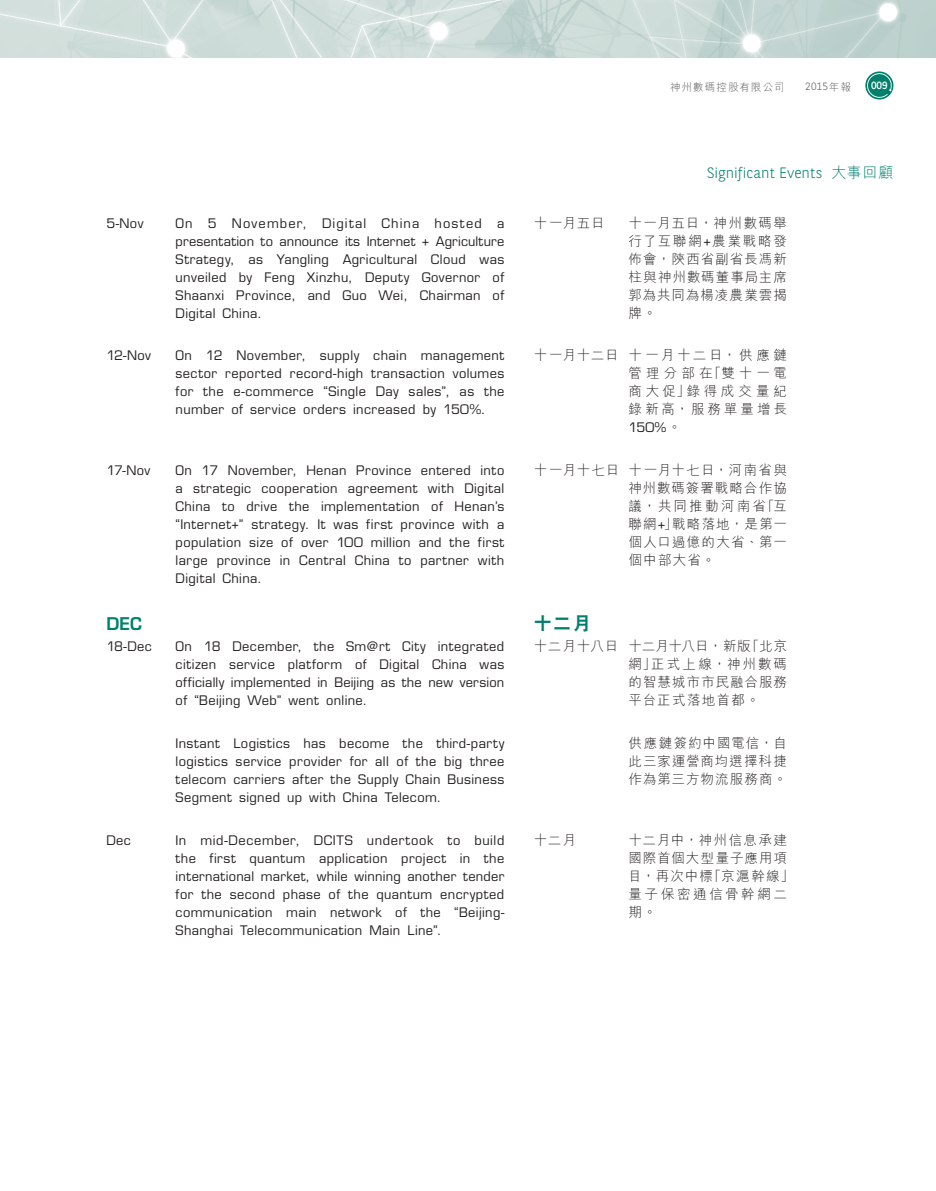
<style>
.page{position:relative;width:936px;height:1191px;background:#fff}
.page>*{position:absolute;margin:0;border:0;box-sizing:border-box;transform-origin:0 0}
._03_H1{font:800 18px "C Hei 2 HK";color:#01806d}
._03_H1-2{font:600 17.1px "Eurostile LT Std";color:#01806d}
.t1{font:300 15px "BNPP Sans";color:#01806d}
._31_table_tab_6pt{font:300 13.5px/18px "M Hei HK";letter-spacing:.085em;color:#231f20;text-align:justify}
._31_table_tab_6pt-2{font:12.9px/18px "Eurostile LT Std";letter-spacing:.03em;color:#231f20;text-align:justify}
.t2{font:300 10.5px "M Hei HK";letter-spacing:.095em;color:#57585a}
.t3{font:300 10.5px "BNPP Sans";color:#57585a}
.t4{font:10.5px "BNPP Sans";color:#fff}
.s1{font-family:"M Hei HK"}
.s2{font-family:"Eurostile LT Std";font-weight:400;font-size:12.9px}
.s3{font-family:"M Hei HK";font-weight:300;font-size:13.5px}
</style>
<div class="page">
<img style="left:0;top:0;width:935px;height:57px">
<svg style="left:865px;top:71px;width:28px;height:28px"></svg>
<svg style="left:865px;top:72px;width:26px;height:27px"></svg>
<p class="_31_table_tab_6pt-2" style="left:106px;top:214px;width:39px">5-Nov</p>
<p class="_31_table_tab_6pt-2" style="left:176px;top:214px;width:330px">On 5 November, Digital China hosted a presentation to announce its Internet + Agriculture Strategy, as Yangling Agricultural Cloud was unveiled by Feng Xinzhu, Deputy Governor of Shaanxi Province, and Guo Wei, Chairman of Digital China.</p>
<p class="_31_table_tab_6pt-2" style="left:106px;top:347px;width:46px">12-Nov</p>
<p class="_31_table_tab_6pt-2" style="left:176px;top:347px;width:330px">On 12 November, supply chain management sector reported record-high transaction volumes for the e-commerce “Single Day sales”, as the number of service orders increased by 150%.</p>
<p class="_31_table_tab_6pt-2" style="left:106px;top:461px;width:46px">17-Nov</p>
<p class="_31_table_tab_6pt-2" style="left:176px;top:461px;width:330px">On 17 November, Henan Province entered into a strategic cooperation agreement with Digital China to drive the implementation of Henan’s “Internet+” strategy. It was first province with a population size of over 100 million and the first large province in Central China to partner with Digital China.</p>
<p class="_03_H1-2" style="left:106px;top:612px;width:37px">DEC</p>
<p class="_31_table_tab_6pt-2" style="left:106px;top:638px;width:47px">18-Dec</p>
<p class="_31_table_tab_6pt-2" style="left:176px;top:638px;width:330px">On 18 December, the Sm@rt City integrated citizen service platform of Digital China was officially implemented in Beijing as the new version of “Beijing Web” went online.</p>
<p class="_31_table_tab_6pt-2" style="left:176px;top:734px;width:330px">Instant Logistics has become the third-party logistics service provider for all of the big three telecom carriers after the Supply Chain Business Segment signed up with China Telecom.</p>
<p class="_31_table_tab_6pt-2" style="left:106px;top:831px;width:26px">Dec</p>
<p class="_31_table_tab_6pt-2" style="left:176px;top:831px;width:330px">In mid-December, DCITS undertook to build the first quantum application project in the international market, while winning another tender for the second phase of the quantum encrypted communication main network of the “Beijing-Shanghai Telecommunication Main Line”.</p>
<p class="t2" style="left:670px;top:79px;width:116px">神州數碼控股有限公司</p>
<p class="t3" style="left:805px;top:79px;width:47px">2015<span class="s1">年報</span></p>
<p class="t4" style="left:871px;top:78px;width:18px">009</p>
<p class="t1" style="left:706px;top:163px;width:188px">Significant Events <span class="s1">大事回顧</span></p>
<p class="_31_table_tab_6pt" style="left:534px;top:213px;width:72px">十一月五日</p>
<p class="_31_table_tab_6pt" style="left:628px;top:213px;width:160px">十一月五日，神州數碼舉行了互聯網<span class="s2">+</span>農業戰略發佈會，陝西省副省長馮新柱與神州數碼董事局主席郭為共同為楊凌農業雲揭牌。</p>
<p class="_31_table_tab_6pt" style="left:534px;top:346px;width:86px">十一月十二日</p>
<p class="_31_table_tab_6pt" style="left:628px;top:346px;width:160px">十一月十二日，供應鏈管理分部在「雙十一電商大促」錄得成交量紀錄新高，服務單量增長</p>
<p class="_31_table_tab_6pt-2" style="left:628px;top:419px;width:54px">150%<span class="s3">。</span></p>
<p class="_31_table_tab_6pt" style="left:534px;top:460px;width:87px">十一月十七日</p>
<p class="_31_table_tab_6pt" style="left:628px;top:460px;width:160px">十一月十七日，河南省與神州數碼簽署戰略合作協議，共同推動河南省「互聯網<span class="s2">+</span>」戰略落地，是第一個人口過億的大省、第一個中部大省。</p>
<p class="_03_H1" style="left:534px;top:611px;width:59px">十二月</p>
<p class="_31_table_tab_6pt" style="left:534px;top:637px;width:86px">十二月十八日</p>
<p class="_31_table_tab_6pt" style="left:628px;top:637px;width:160px">十二月十八日，新版「北京網」正式上線，神州數碼的智慧城市市民融合服務平台正式落地首都。</p>
<p class="_31_table_tab_6pt" style="left:628px;top:733px;width:160px">供應鏈簽約中國電信，自此三家運營商均選擇科捷作為第三方物流服務商。</p>
<p class="_31_table_tab_6pt" style="left:534px;top:830px;width:44px">十二月</p>
<p class="_31_table_tab_6pt" style="left:628px;top:830px;width:167px;text-align:left">十二月中，神州信息承建國際首個大型量子應用項目，再次中標「京滬幹線」量子保密通信骨幹網二期。</p>
</div>
